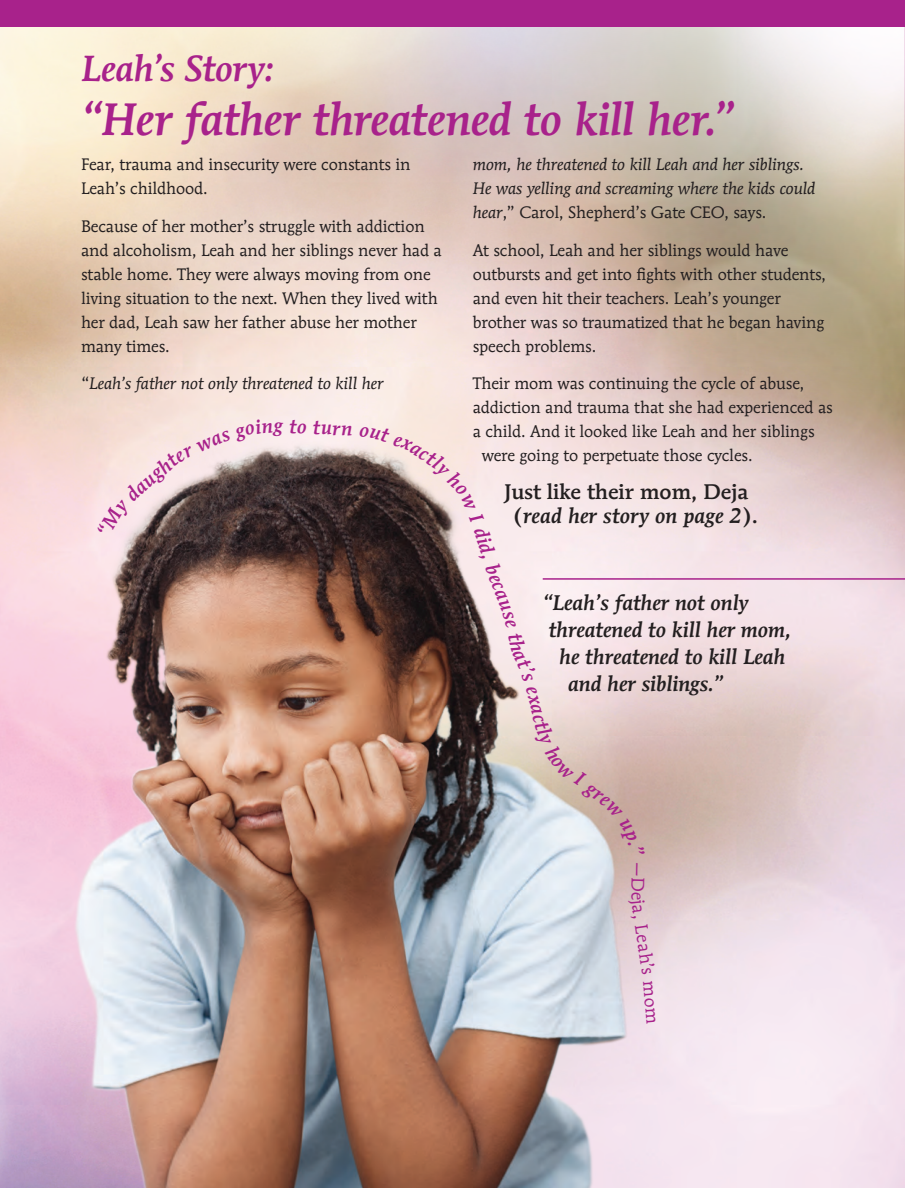
<style>
.page{position:relative;width:905px;height:1188px;background:#fff}
.page>*{position:absolute;margin:0;border:0;box-sizing:border-box;transform-origin:0 0}
.t1{font:italic 500 45px "Mendoza Roman Std";letter-spacing:-.02em;color:#a8228b}
.t2{font:italic 500 36px "Mendoza Roman Std";letter-spacing:-.015em;color:#a8228b}
.t3{font:italic 500 21px "Mendoza Roman Std";letter-spacing:-.01em;color:#231f20}
.t4{font:500 21px/24px "Mendoza Roman Std";color:#231f20;text-align:center}
.t5{font:italic 500 19.5px "Mendoza Roman Std";color:#a8228b}
.t6{font:18px "Mendoza Roman Std";color:#a8228b}
.t7{font:16.5px/24px "Mendoza Roman Std";letter-spacing:-.01em;color:#231f20}
.t8{font:italic 16.5px/24px "Mendoza Roman Std";letter-spacing:-.01em;color:#231f20}
.s1{font-style:normal}
.s2{font-style:italic}
</style>
<div class="page">
<hr style="left:904px;top:0;width:1px;height:1080px;background:#eed4e6">
<img style="left:904px;top:561px;width:1px;height:519px">
<img style="left:0;top:27px;width:904px;height:1161px">
<hr style="left:904px;top:1080px;width:1px;height:108px;background:#a8228b">
<img style="left:0;top:152px;width:656px;height:1036px">
<hr style="left:542px;top:578px;width:362px;height:2px;background:#a8228b">
<div style="left:0;top:0;width:904px;height:27px;background:#a8228b"></div>
<svg style="left:97px;top:419px;width:186px;height:114px;background:#baa9a7"></svg>
<svg style="left:289px;top:419px;width:17px;height:15px"></svg>
<svg style="left:313px;top:421px;width:39px;height:15px"></svg>
<svg style="left:359px;top:426px;width:125px;height:98px;background:#baa9a5"></svg>
<svg style="left:485px;top:563px;width:160px;height:291px;background:#dfd1d1"></svg>
<svg style="left:628px;top:863px;width:16px;height:41px"></svg>
<svg style="left:637px;top:944px;width:17px;height:31px"></svg>
<svg style="left:643px;top:981px;width:12px;height:43px"></svg>
<h2 class="t2" style="left:81px;top:47px;width:195px">Leah’s Story:</h2>
<h1 class="t1" style="left:81px;top:92px;width:655px">“Her father threatened to kill her.”</h1>
<p class="t7" style="left:81px;top:152px;width:331px">Fear, trauma and insecurity were constants in<br>Leah’s childhood.</p>
<p class="t7" style="left:81px;top:214px;width:362px">Because of her mother’s struggle with addiction and alcoholism, Leah and her siblings never had a stable home. They were always moving from one living situation to the next. When they lived with her dad, Leah saw her father abuse her mother many times.</p>
<p class="t8" style="left:81px;top:371px;width:304px"><span class="s1">“</span>Leah’s father not only threatened to kill her</p>
<p class="t8" style="left:472px;top:152px;width:344px">mom, he threatened to kill Leah and her siblings.<br>He was yelling and screaming where the kids could hear<span class="s1">,” Carol, Shepherd’s Gate CEO, says.</span></p>
<p class="t7" style="left:472px;top:238px;width:355px">At school, Leah and her siblings would have outbursts and get into fights with other students, and even hit their teachers. Leah’s younger brother was so traumatized that he began having speech problems.</p>
<p class="t7" style="left:472px;top:371px;width:333px">Their mom was continuing the cycle of abuse,</p>
<p class="t7" style="left:472px;top:395px;width:362px">addiction and trauma that she had experienced as</p>
<p class="t7" style="left:472px;top:419px;width:343px">a child. And it looked like Leah and her siblings</p>
<p class="t7" style="left:481px;top:443px;width:272px">were going to perpetuate those cycles.</p>
<p class="t4" style="left:504px;top:479px;width:255px">Just like their mom, Deja (<span class="s2">read her story on page 2</span>).</p>
<p class="t5" style="left:491px;top:524px;width:34px;rotate:73deg">did,</p>
<p class="t3" style="left:542px;top:590px;width:207px">“Leah’s father not only</p>
<p class="t3" style="left:548px;top:617px;width:244px">threatened to kill her mom,</p>
<p class="t3" style="left:559px;top:644px;width:228px">he threatened to kill Leah</p>
<p class="t3" style="left:568px;top:671px;width:157px">and her siblings.”</p>
<p class="t6" style="left:649px;top:903px;width:40px;rotate:82deg">a, Le</p>
</div>
